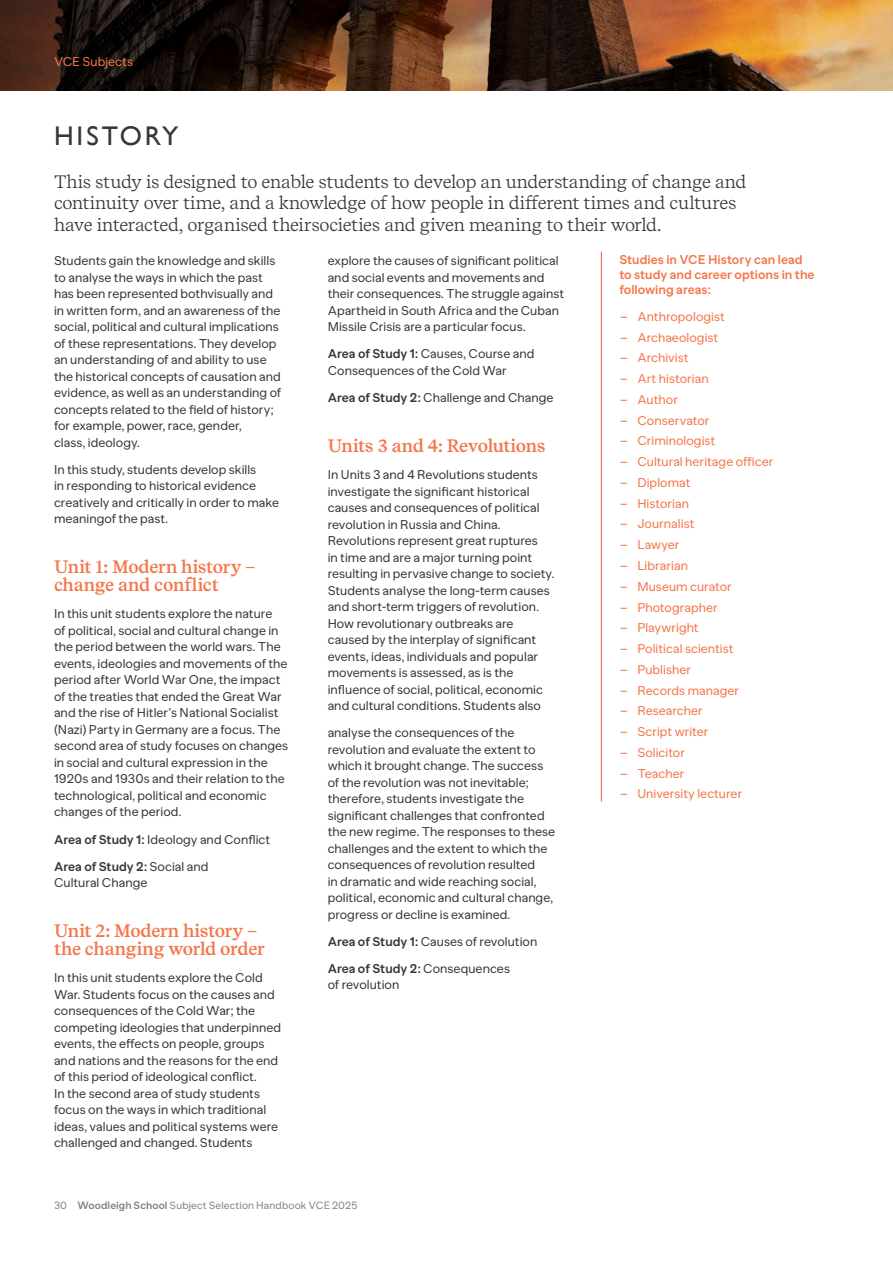
<style>
.page{position:relative;width:893px;height:1263px;background:#fff}
.page>*{position:absolute;margin:0;border:0;box-sizing:border-box;transform-origin:0 0}
.t1{font:27px "Gill Sans";letter-spacing:.105em;color:#373736}
.t2{font:18px/21.6px "Recife Text";letter-spacing:-.02em;color:#373736}
.t3{font:600 18px/18px "Recife Text";letter-spacing:-.02em;color:#f4764a}
.t4{font:12.75px/16.5px "MNKY Banana Grotesk";letter-spacing:.005em;color:#373736}
.t5{font:12.75px "MNKY Banana Grotesk";letter-spacing:.005em;color:#f4764a}
.t6{font:700 12.75px/15px "MNKY Banana Grotesk";letter-spacing:.005em;color:#f4764a}
.t7{font:10.5px "MNKY Banana Grotesk";letter-spacing:.01em;color:#858180}
.s1{font-weight:700}
</style>
<div class="page">
<hr style="left:601px;top:252px;width:1px;height:549px;background:#ea5d3a">
<img style="left:0;top:0;width:893px;height:90px">
<p class="t5" style="left:54px;top:55px;width:81px">VCE Subjects</p>
<h1 class="t1" style="left:54px;top:120px;width:126px">HISTORY</h1>
<p class="t2" style="left:54px;top:169px;width:694px">This study is designed to enable students to develop an understanding of change and continuity over time, and a knowledge of how people in different times and cultures have interacted, organised theirsocieties and given meaning to their world.</p>
<p class="t4" style="left:54px;top:253px;width:229px">Students gain the knowledge and skills to analyse the ways in which the past has been represented bothvisually and in written form, and an awareness of the social, political and cultural implications of these representations. They develop an understanding of and ability to use the historical concepts of causation and evidence, as well as an understanding of concepts related to the field of history; for example, power, race, gender,<br>class, ideology.</p>
<p class="t4" style="left:54px;top:461px;width:227px">In this study, students develop skills<br>in responding to historical evidence creatively and critically in order to make meaningof the past.</p>
<h2 class="t3" style="left:54px;top:557px;width:203px">Unit 1: Modern history – change and conflict</h2>
<p class="t4" style="left:54px;top:606px;width:236px">In this unit students explore the nature<br>of political, social and cultural change in the period between the world wars. The events, ideologies and movements of the period after World War One, the impact of the treaties that ended the Great War and the rise of Hitler’s National Socialist (Nazi) Party in Germany are a focus. The second area of study focuses on changes in social and cultural expression in the 1920s and 1930s and their relation to the technological, political and economic changes of the period.</p>
<p class="t4" style="left:54px;top:826px;width:218px;line-height:27.2px"><span class="s1">Area of Study 1:</span> Ideology and Conflict<br><span class="s1">Area of Study 2:</span> Social and</p>
<p class="t4" style="left:54px;top:875px;width:95px">Cultural Change</p>
<h2 class="t3" style="left:54px;top:921px;width:212px">Unit 2: Modern history – the changing world order</h2>
<p class="t4" style="left:54px;top:970px;width:229px">In this unit students explore the Cold War. Students focus on the causes and consequences of the Cold War; the competing ideologies that underpinned events, the effects on people, groups and nations and the reasons for the end of this period of ideological conflict.<br>In the second area of study students focus on the ways in which traditional ideas, values and political systems were challenged and changed. Students</p>
<p class="t6" style="left:619px;top:252px;width:197px">Studies in VCE History can lead to study and career options in the following areas:</p>
<p class="t5" style="left:620px;top:310px;width:106px">– Anthropologist</p>
<p class="t5" style="left:620px;top:330px;width:100px">– Archaeologist</p>
<p class="t5" style="left:620px;top:351px;width:70px">– Archivist</p>
<p class="t5" style="left:620px;top:372px;width:90px">– Art historian</p>
<p class="t5" style="left:620px;top:393px;width:59px">– Author</p>
<p class="t5" style="left:620px;top:413px;width:91px">– Conservator</p>
<p class="t5" style="left:620px;top:434px;width:97px">– Criminologist</p>
<p class="t5" style="left:620px;top:455px;width:155px">– Cultural heritage officer</p>
<p class="t5" style="left:620px;top:476px;width:72px">– Diplomat</p>
<p class="t5" style="left:620px;top:496px;width:70px">– Historian</p>
<p class="t5" style="left:620px;top:517px;width:76px">– Journalist</p>
<p class="t5" style="left:620px;top:538px;width:61px">– Lawyer</p>
<p class="t5" style="left:620px;top:559px;width:69px">– Librarian</p>
<p class="t5" style="left:620px;top:579px;width:113px">– Museum curator</p>
<p class="t5" style="left:620px;top:600px;width:99px">– Photographer</p>
<p class="t5" style="left:620px;top:621px;width:80px">– Playwright</p>
<p class="t5" style="left:620px;top:642px;width:115px">– Political scientist</p>
<p class="t5" style="left:620px;top:662px;width:72px">– Publisher</p>
<p class="t5" style="left:620px;top:683px;width:121px">– Records manager</p>
<p class="t5" style="left:620px;top:704px;width:84px">– Researcher</p>
<p class="t5" style="left:620px;top:725px;width:90px">– Script writer</p>
<p class="t5" style="left:620px;top:745px;width:66px">– Solicitor</p>
<p class="t5" style="left:620px;top:766px;width:66px">– Teacher</p>
<p class="t5" style="left:620px;top:787px;width:124px">– University lecturer</p>
<p class="t4" style="left:328px;top:253px;width:238px">explore the causes of significant political and social events and movements and their consequences. The struggle against Apartheid in South Africa and the Cuban Missile Crisis are a particular focus.</p>
<p class="t4" style="left:328px;top:346px;width:208px"><span class="s1">Area of Study 1:</span> Causes, Course and<br>Consequences of the Cold War</p>
<p class="t4" style="left:328px;top:389px;width:227px"><span class="s1">Area of Study 2:</span> Challenge and Change</p>
<h2 class="t3" style="left:328px;top:436px;width:219px">Units 3 and 4: Revolutions</h2>
<p class="t4" style="left:328px;top:466px;width:228px">In Units 3 and 4 Revolutions students investigate the significant historical causes and consequences of political revolution in Russia and China.<br>Revolutions represent great ruptures<br>in time and are a major turning point resulting in pervasive change to society.<br>Students analyse the long-term causes and short-term triggers of revolution.<br>How revolutionary outbreaks are caused by the interplay of significant events, ideas, individuals and popular movements is assessed, as is the influence of social, political, economic and cultural conditions. Students also</p>
<p class="t4" style="left:328px;top:725px;width:229px">analyse the consequences of the revolution and evaluate the extent to which it brought change. The success of the revolution was not inevitable; therefore, students investigate the significant challenges that confronted the new regime. The responses to these challenges and the extent to which the consequences of revolution resulted<br>in dramatic and wide reaching social, political, economic and cultural change, progress or decline is examined.</p>
<p class="t4" style="left:328px;top:928px;width:211px;line-height:27.2px"><span class="s1">Area of Study 1:</span> Causes of revolution<br><span class="s1">Area of Study 2:</span> Consequences</p>
<p class="t4" style="left:328px;top:977px;width:73px">of revolution</p>
<p class="t7" style="left:54px;top:1200px;width:305px">30 <span class="s1">Woodleigh School</span> Subject Selection Handbook VCE 2025</p>
</div>
